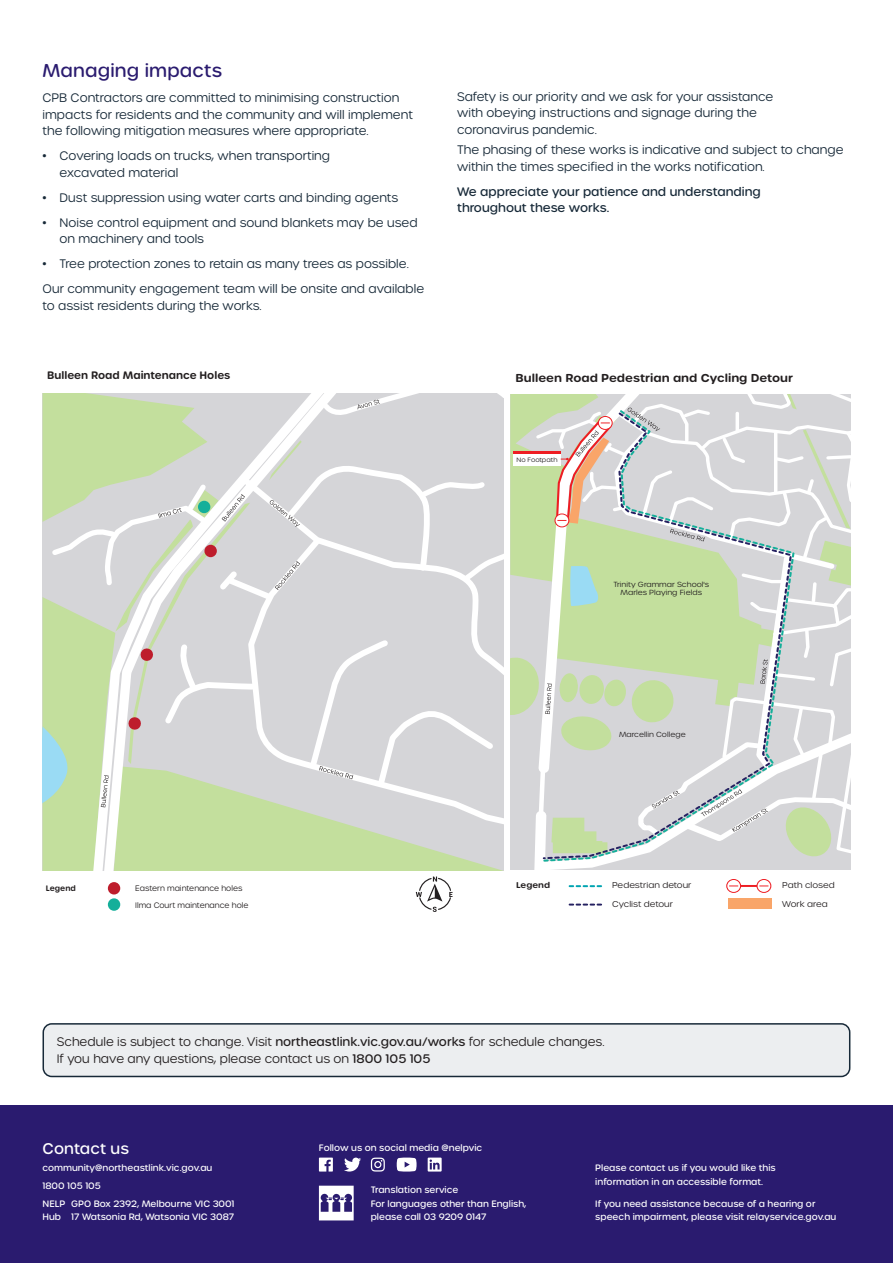
<style>
.page{position:relative;width:893px;height:1263px;background:#fff}
.page>*{position:absolute;margin:0;border:0;box-sizing:border-box;transform-origin:0 0}
.NELP_H3{font:500 18px "Urbane Rounded";letter-spacing:.01em;color:#2a1b6f}
.t1{font:500 15px "Urbane Rounded";letter-spacing:.01em;color:#fff}
.NELP_Body{font:300 12px/16.5px "Urbane Rounded";color:#172938}
.t2{font:300 12px/16.5px "Urbane Rounded";color:#231f20}
.NELP_Body-2{font:500 12px/16.5px "Urbane Rounded";color:#172938}
.t3{font:600 11.1px "Urbane Rounded";color:#231f20;scale:1.07 1}
.t4{font:600 10.5px "Urbane Rounded";color:#231f20}
.t5{font:500 9px/13.5px "Urbane Rounded";color:#fff}
.t6{font:300 8.25px "Urbane Rounded";color:#231f20;scale:1.07 1}
.t7{font:600 8.25px "Urbane Rounded";color:#231f20;scale:1.07 1}
.t8{font:300 7.65px/16.4px "Urbane Rounded";color:#231f20}
.t9{font:600 7.65px "Urbane Rounded";color:#231f20}
.t10{font:300 7.2px/7.8px "Urbane Rounded";color:#231f20;text-align:center;scale:1.07 1}
.t11{font:300 6.15px "Urbane Rounded";color:#231f20;scale:1.07 1}
.s1{font-weight:500}
</style>
<div class="page">
<div style="left:0;top:1106px;width:893px;height:157px;background:#2a1b6f"></div>
<svg style="left:319px;top:1186px;width:35px;height:34px"></svg>
<svg style="left:344px;top:1157px;width:17px;height:14px"></svg>
<svg style="left:319px;top:1157px;width:14px;height:14px"></svg>
<svg style="left:371px;top:1157px;width:14px;height:14px"></svg>
<svg style="left:397px;top:1157px;width:20px;height:14px"></svg>
<svg style="left:428px;top:1157px;width:14px;height:14px"></svg>
<div style="left:43px;top:1024px;width:807px;height:52px;background:#eceef0;border-radius:9px"></div>
<div style="left:43px;top:1023px;width:807px;height:54px;border:2px solid #172938;border-radius:9px"></div>
<svg style="left:43px;top:393px;width:461px;height:519px"></svg>
<div style="left:108px;top:898px;width:12px;height:13px;background:#15af9a;border-radius:50%"></div>
<svg style="left:570px;top:903px;width:31px;height:2px"></svg>
<div style="left:728px;top:898px;width:44px;height:11px;background:#f9a569"></div>
<div style="left:726px;top:879px;width:15px;height:14px;border:1px solid #ee1d23;border-radius:50%"></div>
<div style="left:756px;top:879px;width:15px;height:14px;border:1px solid #ee1d23;border-radius:50%"></div>
<svg style="left:510px;top:394px;width:340px;height:493px"></svg>
<h3 class="NELP_H3" style="left:43px;top:59px;width:181px">Managing impacts</h3>
<p class="NELP_Body" style="left:43px;top:90px;width:372px">CPB Contractors are committed to minimising construction impacts for residents and the community and will implement the following mitigation measures where appropriate.</p>
<p class="NELP_Body" style="left:60px;top:148px;width:272px;text-indent:-17px">• Covering loads on trucks, when transporting excavated material</p>
<p class="NELP_Body" style="left:43px;top:189px;width:357px">• Dust suppression using water carts and binding agents</p>
<p class="NELP_Body" style="left:60px;top:214px;width:360px;text-indent:-17px">• Noise control equipment and sound blankets may be used on machinery and tools</p>
<p class="NELP_Body" style="left:43px;top:256px;width:368px">• Tree protection zones to retain as many trees as possible.</p>
<p class="NELP_Body" style="left:43px;top:281px;width:383px">Our community engagement team will be onsite and available to assist residents during the works.</p>
<p class="t4" style="left:47px;top:368px;width:185px">Bulleen Road Maintenance Holes</p>
<p class="NELP_Body" style="left:457px;top:88px;width:318px">Safety is our priority and we ask for your assistance with obeying instructions and signage during the coronavirus pandemic.</p>
<p class="NELP_Body" style="left:457px;top:142px;width:388px">The phasing of these works is indicative and subject to change within the times specified in the works notification.</p>
<p class="NELP_Body-2" style="left:457px;top:183px;width:305px">We appreciate your patience and understanding throughout these works.</p>
<p class="t3" style="left:516px;top:371px;width:261px">Bulleen Road Pedestrian and Cycling Detour</p>
<p class="t11" style="left:516px;top:456px;width:40px">No Footpath</p>
<p class="t10" style="left:613px;top:581px;width:91px">Trinity Grammar School's<br>Marles Playing Fields</p>
<p class="t10" style="left:619px;top:730px;width:64px">Marcellin College</p>
<p class="t9" style="left:46px;top:883px;width:31px">Legend</p>
<p class="t8" style="left:135px;top:880px;width:115px">Eastern maintenance holes<br>Ilma Court maintenance hole</p>
<p class="t7" style="left:516px;top:879px;width:33px">Legend</p>
<p class="t6" style="left:612px;top:879px;width:76px">Pedestrian detour</p>
<p class="t6" style="left:612px;top:898px;width:58px">Cyclist detour</p>
<p class="t6" style="left:782px;top:879px;width:51px">Path closed</p>
<p class="t6" style="left:782px;top:898px;width:44px">Work area</p>
<p class="t2" style="left:57px;top:1034px;width:549px">Schedule is subject to change. Visit <span class="s1">northeastlink.vic.gov.au/works</span> for schedule changes.<br>If you have any questions, please contact us on <span class="s1">1800 105 105</span></p>
<p class="t1" style="left:43px;top:1138px;width:88px">Contact us</p>
<p class="t5" style="left:43px;top:1159px;width:193px;line-height:17.7px">community@northeastlink.vic.gov.au<br>1800 105 105<br>NELP GPO Box 2392, Melbourne VIC 3001</p>
<p class="t5" style="left:43px;top:1210px;width:193px">Hub 17 Watsonia Rd, Watsonia VIC 3087</p>
<p class="t5" style="left:319px;top:1141px;width:165px">Follow us on social media @nelpvic</p>
<p class="t5" style="left:371px;top:1183px;width:157px">Translation service<br>For languages other than English, please call 03 9209 0147</p>
<p class="t5" style="left:595px;top:1161px;width:182px">Please contact us if you would like this information in an accessible format.</p>
<p class="t5" style="left:595px;top:1197px;width:243px">If you need assistance because of a hearing or speech impairment, please visit relayservice.gov.au</p>
</div>
